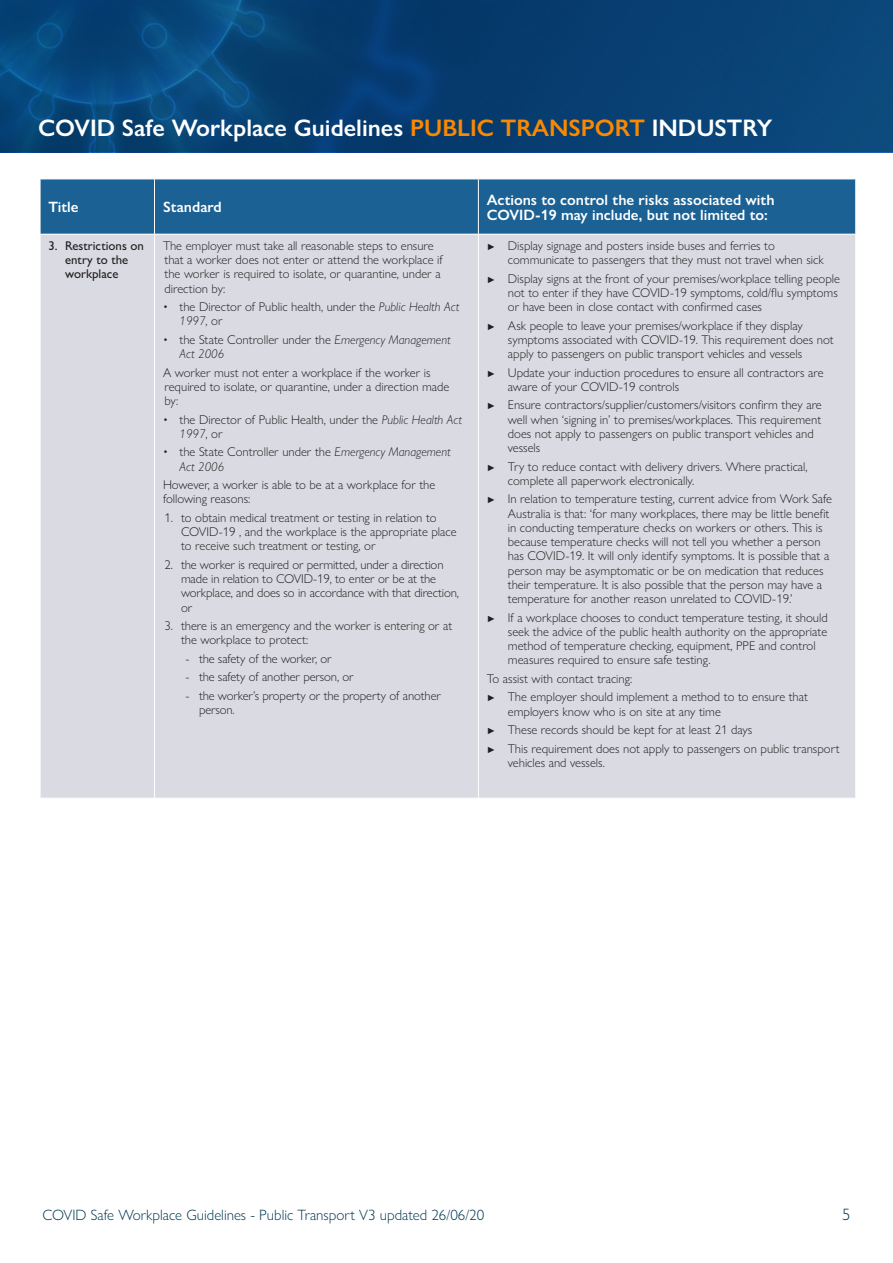
<style>
.page{position:relative;width:893px;height:1263px;background:#fff}
.page>*{position:absolute;margin:0;border:0;box-sizing:border-box;transform-origin:0 0}
.t1{font:600 24px "Gill Sans Nova";color:#fff}
.t2{font:300 16.5px "Gill Sans Nova";color:#003750}
.F_Table_head{font:600 15px/15px "Gill Sans Nova";color:#fff}
.t3{font:300 15px "Gill Sans Nova";color:#003750}
.F_Body_Bold{font:300 12.75px/14.2px "Gill Sans Nova";color:#231f20}
.F_Table_Body{font:500 12.75px/14.2px "Gill Sans Nova";color:#231f20}
.s1{color:#fa8900}
.s2{font-style:italic}
.s3{font-weight:500;font-size:9px}
</style>
<div class="page">
<svg style="left:0;top:0;width:893px;height:151px;background:#074175"></svg>
<div style="left:41px;top:180px;width:814px;height:54px;background:#1b6194"></div>
<div style="left:41px;top:235px;width:814px;height:563px;background:#dadbe2"></div>
<hr style="left:154px;top:235px;width:1px;height:563px;background:#fff">
<hr style="left:478px;top:235px;width:1px;height:563px;background:#fff">
<hr style="left:154px;top:179px;width:1px;height:55px;background:#fff">
<hr style="left:478px;top:179px;width:1px;height:55px;background:#fff">
<h1 class="t1" style="left:38px;top:113px;width:735px">COVID Safe Workplace Guidelines <span class="s1">PUBLIC TRANSPORT</span> INDUSTRY</h1>
<h1 class="F_Table_head" style="left:49px;top:199px;width:32px">Title</h1>
<h1 class="F_Table_head" style="left:163px;top:199px;width:60px">Standard</h1>
<h1 class="F_Table_head" style="left:487px;top:192px;width:289px">Actions to control the risks associated with<br>COVID-19 may include, but not limited to:</h1>
<p class="F_Table_Body" style="left:65px;top:238px;width:80px;text-indent:-16px">3. Restrictions on entry to the workplace</p>
<p class="F_Body_Bold" style="left:163px;top:238px;width:281px">The employer must take all reasonable steps to ensure that a worker does not enter or attend the workplace if the worker is required to isolate, or quarantine, under a direction by:</p>
<p class="F_Body_Bold" style="left:179px;top:299px;width:281px;text-indent:-16px">• the Director of Public health, under the <span class="s2">Public Health Act<br>1997</span>, or</p>
<p class="F_Body_Bold" style="left:179px;top:332px;width:273px;text-indent:-16px">• the State Controller under the <span class="s2">Emergency Management<br>Act 2006</span></p>
<p class="F_Body_Bold" style="left:163px;top:365px;width:288px">A worker must not enter a workplace if the worker is required to isolate, or quarantine, under a direction made by:</p>
<p class="F_Body_Bold" style="left:179px;top:412px;width:284px;text-indent:-16px">• the Director of Public Health, under the <span class="s2">Public Health Act<br>1997</span>, or</p>
<p class="F_Body_Bold" style="left:179px;top:445px;width:273px;text-indent:-16px">• the State Controller under the <span class="s2">Emergency Management<br>Act 2006</span></p>
<p class="F_Body_Bold" style="left:163px;top:477px;width:274px">However, a worker is able to be at a workplace for the following reasons:</p>
<p class="F_Body_Bold" style="left:181px;top:510px;width:277px;text-indent:-16px">1. to obtain medical treatment or testing in relation to<br>COVID-19 , and the workplace is the appropriate place to receive such treatment or testing, or</p>
<p class="F_Body_Bold" style="left:181px;top:557px;width:279px;text-indent:-16px">2. the worker is required or permitted, under a direction made in relation to COVID-19, to enter or be at the workplace, and does so in accordance with that direction, or</p>
<p class="F_Body_Bold" style="left:181px;top:618px;width:273px;text-indent:-16px">3. there is an emergency and the worker is entering or at the workplace to protect:</p>
<p class="F_Body_Bold" style="left:185px;top:651px;width:148px">- the safety of the worker, or</p>
<p class="F_Body_Bold" style="left:185px;top:670px;width:170px">- the safety of another person, or</p>
<p class="F_Body_Bold" style="left:199px;top:688px;width:243px;text-indent:-14px">- the worker’s property or the property of another person.</p>
<p class="F_Body_Bold" style="left:508px;top:238px;width:317px;text-indent:-21px"><span class="s3">►</span> Display signage and posters inside buses and ferries to communicate to passengers that they must not travel when sick</p>
<p class="F_Body_Bold" style="left:508px;top:271px;width:334px;text-indent:-21px"><span class="s3">►</span> Display signs at the front of your premises/workplace telling people not to enter if they have COVID-19 symptoms, cold/flu symptoms or have been in close contact with confirmed cases</p>
<p class="F_Body_Bold" style="left:508px;top:318px;width:327px;text-indent:-21px"><span class="s3">►</span> Ask people to leave your premises/workplace if they display symptoms associated with COVID-19. This requirement does not apply to passengers on public transport vehicles and vessels</p>
<p class="F_Body_Bold" style="left:508px;top:365px;width:317px;text-indent:-21px"><span class="s3">►</span> Update your induction procedures to ensure all contractors are aware of your COVID-19 controls</p>
<p class="F_Body_Bold" style="left:508px;top:398px;width:315px;text-indent:-21px"><span class="s3">►</span> Ensure contractors/supplier/customers/visitors confirm they are well when ‘signing in’ to premises/workplaces. This requirement does not apply to passengers on public transport vehicles and vessels</p>
<p class="F_Body_Bold" style="left:508px;top:459px;width:301px;text-indent:-21px"><span class="s3">►</span> Try to reduce contact with delivery drivers. Where practical, complete all paperwork electronically.</p>
<p class="F_Body_Bold" style="left:508px;top:492px;width:326px;text-indent:-21px"><span class="s3">►</span> In relation to temperature testing, current advice from Work Safe Australia is that: ‘for many workplaces, there may be little benefit in conducting temperature checks on workers or others. This is because temperature checks will not tell you whether a person has COVID-19. It will only identify symptoms. It is possible that a person may be asymptomatic or be on medication that reduces their temperature. It is also possible that the person may have a temperature for another reason unrelated to COVID-19.’</p>
<p class="F_Body_Bold" style="left:508px;top:610px;width:321px;text-indent:-21px"><span class="s3">►</span> If a workplace chooses to conduct temperature testing, it should seek the advice of the public health authority on the appropriate method of temperature checking, equipment, PPE and control measures required to ensure safe testing.</p>
<p class="F_Body_Bold" style="left:487px;top:671px;width:147px">To assist with contact tracing:</p>
<p class="F_Body_Bold" style="left:508px;top:690px;width:302px;text-indent:-21px"><span class="s3">►</span> The employer should implement a method to to ensure that employers know who is on site at any time</p>
<p class="F_Body_Bold" style="left:487px;top:722px;width:267px"><span class="s3">►</span> These records should be kept for at least 21 days</p>
<p class="F_Body_Bold" style="left:508px;top:741px;width:333px;text-indent:-21px"><span class="s3">►</span> This requirement does not apply to passengers on public transport vehicles and vessels.</p>
<p class="t3" style="left:43px;top:1206px;width:443px">COVID Safe Workplace Guidelines - Public Transport V3 updated 26/06/20</p>
<p class="t2" style="left:842px;top:1204px;width:10px">5</p>
</div>
